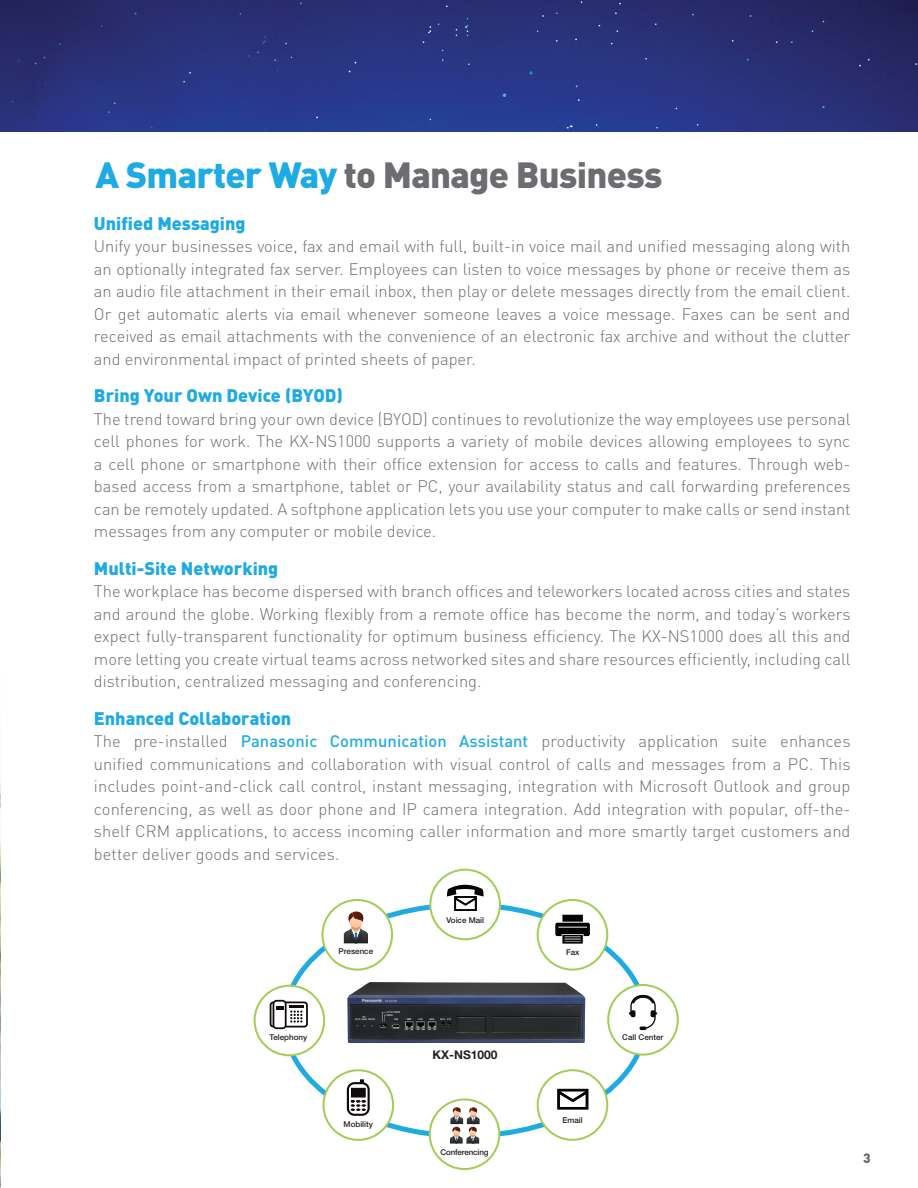
<style>
.page{position:relative;width:918px;height:1188px;background:#fff}
.page>*{position:absolute;margin:0;border:0;box-sizing:border-box;transform-origin:0 0}
.t1{font:900 36px "DINOT";letter-spacing:-.02em;color:#6c6d70}
.t2{font:900 18px "DINOT";color:#1eaae2}
.t3{font:300 16.5px/22.5px "DINOT";color:#6c6d70;text-align:justify}
.t4{font:900 13.5px "DINOT";color:#6c6d70}
.t5{font:700 12px "Helvetica Neue LT Std";color:#231f20}
.t6{font:500 7.95px "Helvetica Neue LT Std";color:#231f20}
.s1{color:#1eaae2}
.s2{font-weight:500;color:#22abe2}
</style>
<div class="page">
<img style="left:0;top:783px;width:1px;height:405px">
<img style="left:1px;top:0;width:917px;height:131px">
<img style="left:0;top:0;width:1px;height:131px">
<div style="left:429px;top:869px;width:72px;height:71px;border:2px solid #a0ce55;border-radius:50%"></div>
<svg style="left:447px;top:885px;width:37px;height:26px"></svg>
<div style="left:537px;top:899px;width:71px;height:72px;border:2px solid #a0ce55;border-radius:50%"></div>
<svg style="left:555px;top:915px;width:35px;height:29px"></svg>
<div style="left:607px;top:984px;width:72px;height:72px;border:2px solid #a0ce55;border-radius:50%"></div>
<svg style="left:629px;top:995px;width:28px;height:35px"></svg>
<div style="left:537px;top:1069px;width:71px;height:72px;border:2px solid #a0ce55;border-radius:50%"></div>
<svg style="left:557px;top:1089px;width:31px;height:20px"></svg>
<div style="left:322px;top:1069px;width:72px;height:72px;border:2px solid #a0ce55;border-radius:50%"></div>
<svg style="left:347px;top:1079px;width:23px;height:37px"></svg>
<div style="left:254px;top:985px;width:71px;height:71px;border:2px solid #a0ce55;border-radius:50%"></div>
<svg style="left:270px;top:1000px;width:38px;height:29px"></svg>
<div style="left:321px;top:899px;width:72px;height:72px;border:2px solid #a0ce55;border-radius:50%"></div>
<svg style="left:344px;top:912px;width:24px;height:31px"></svg>
<div style="left:429px;top:1098px;width:71px;height:72px;border:2px solid #a0ce55;border-radius:50%"></div>
<svg style="left:450px;top:1107px;width:30px;height:37px"></svg>
<img style="left:347px;top:982px;width:238px;height:61px">
<h1 class="t1" style="left:95px;top:150px;width:569px"><span class="s1">A Smarter Way</span> to Manage Business</h1>
<p class="t2" style="left:94px;top:211px;width:153px">Unified Messaging</p>
<p class="t3" style="left:94px;top:235px;width:758px">Unify your businesses voice, fax and email with full, built-in voice mail and unified messaging along with an optionally integrated fax server. Employees can listen to voice messages by phone or receive them as an audio file attachment in their email inbox, then play or delete messages directly from the email client.<br>Or get automatic alerts via email whenever someone leaves a voice message. Faxes can be sent and received as email attachments with the convenience of an electronic fax archive and without the clutter and environmental impact of printed sheets of paper.</p>
<p class="t2" style="left:94px;top:384px;width:251px">Bring Your Own Device (BYOD)</p>
<p class="t3" style="left:94px;top:407px;width:758px">The trend toward bring your own device (BYOD) continues to revolutionize the way employees use personal cell phones for work. The KX-NS1000 supports a variety of mobile devices allowing employees to sync a cell phone or smartphone with their office extension for access to calls and features. Through web&shy;based access from a smartphone, tablet or PC, your availability status and call forwarding preferences can be remotely updated. A softphone application lets you use your computer to make calls or send instant messages from any computer or mobile device.</p>
<p class="t2" style="left:94px;top:556px;width:186px">Multi-Site Networking</p>
<p class="t3" style="left:94px;top:580px;width:758px">The workplace has become dispersed with branch offices and teleworkers located across cities and states and around the globe. Working flexibly from a remote office has become the norm, and today’s workers expect fully-transparent functionality for optimum business efficiency. The KX-NS1000 does all this and more letting you create virtual teams across networked sites and share resources efficiently, including call distribution, centralized messaging and conferencing.</p>
<p class="t2" style="left:94px;top:706px;width:199px">Enhanced Collaboration</p>
<p class="t3" style="left:94px;top:730px;width:758px">The pre-installed <span class="s2">Panasonic Communication Assistant</span> productivity application suite enhances unified communications and collaboration with visual control of calls and messages from a PC. This includes point-and-click call control, instant messaging, integration with Microsoft Outlook and group conferencing, as well as door phone and IP camera integration. Add integration with popular, off-the&shy;shelf CRM applications, to access incoming caller information and more smartly target customers and better deliver goods and services.</p>
<p class="t6" style="left:339px;top:946px;width:36px">Presence</p>
<p class="t6" style="left:446px;top:916px;width:39px">Voice Mail</p>
<p class="t6" style="left:566px;top:947px;width:15px">Fax</p>
<p class="t6" style="left:270px;top:1032px;width:39px">Telephony</p>
<p class="t6" style="left:344px;top:1120px;width:31px">Mobility</p>
<p class="t5" style="left:433px;top:1047px;width:67px">KX-NS1000</p>
<p class="t6" style="left:440px;top:1147px;width:50px">Conferencing</p>
<p class="t6" style="left:562px;top:1115px;width:22px">Email</p>
<p class="t6" style="left:622px;top:1033px;width:43px">Call Center</p>
<p class="t4" style="left:863px;top:1149px;width:9px">3</p>
</div>
